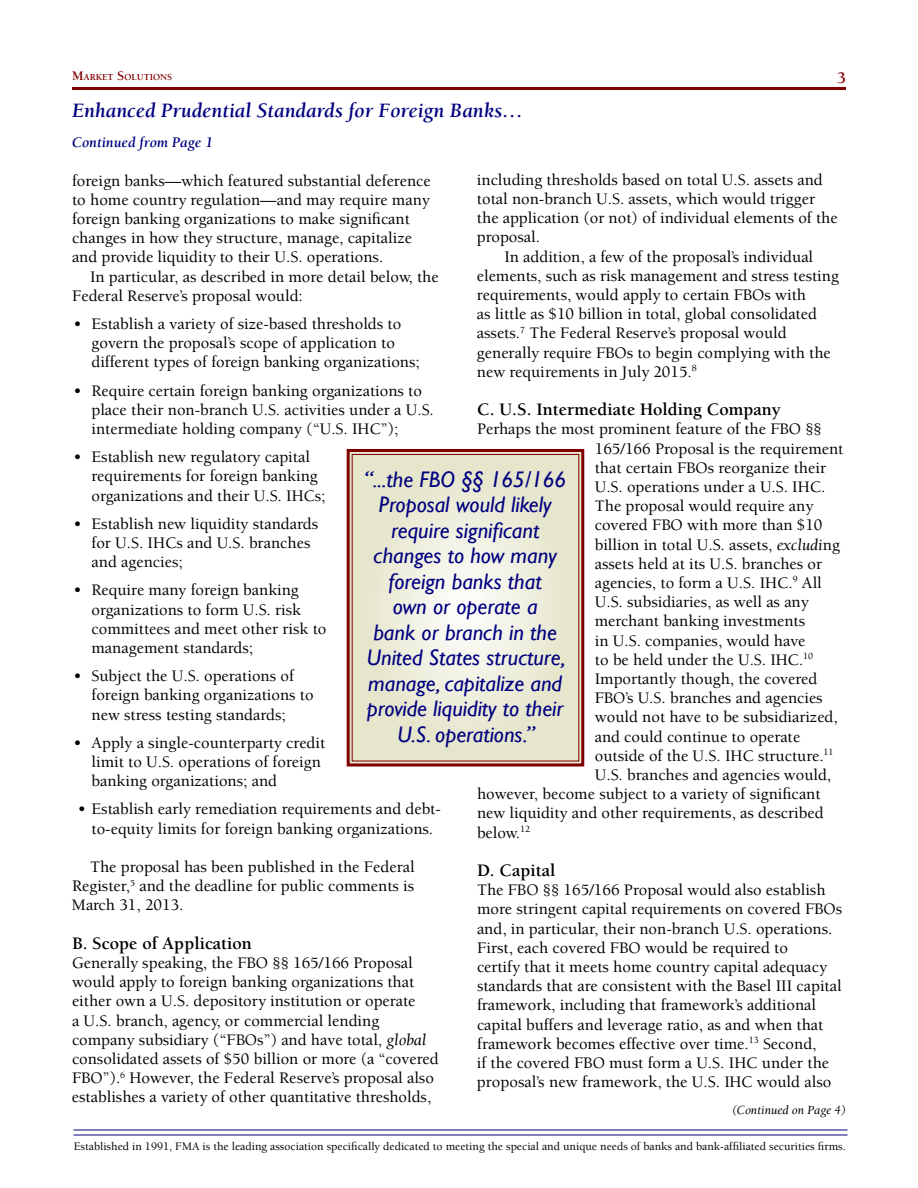
<style>
.page{position:relative;width:918px;height:1188px;background:#fff}
.page>*{position:absolute;margin:0;border:0;box-sizing:border-box;transform-origin:0 0}
.t1{font:italic 22.5px/25.5px "Gill Sans";color:#000080;text-align:center}
.t2{font:italic 700 21px "Berkeley";color:#000080}
.t3{font:700 18px "Berkeley";color:#000}
.t4{font:500 16.5px/19.2px "Berkeley";color:#000}
.t5{font:700 16.5px "Berkeley";color:#800000}
.t6{font:italic 700 15px "Berkeley";color:#000080}
.t7{font:italic 12.75px "Berkeley";color:#000}
.t8{font:500 11.7px "Berkeley";color:#000}
.t9{font:700 9.45px "Berkeley";color:#800000}
.s1{font-size:13.5px}
.s2{font-weight:400;font-style:italic}
</style>
<div class="page">
<hr style="left:72px;top:87px;width:774px;height:3px;background:#800000">
<hr style="left:74px;top:1129px;width:774px;height:2px;background:#000080">
<hr style="left:74px;top:1134px;width:774px;height:2px;background:#000080">
<svg style="left:346px;top:449px;width:239px;height:318px;background:#e5ddca"></svg>
<p class="t9" style="left:72px;top:72px;width:101px"><span class="s1">M</span>ARKET <span class="s1">S</span>OLUTIONS</p>
<p class="t5" style="left:837px;top:69px;width:10px">3</p>
<p class="t2" style="left:72px;top:99px;width:453px">Enhanced Prudential Standards for Foreign Banks…</p>
<p class="t6" style="left:72px;top:134px;width:143px">Continued from Page 1</p>
<p class="t4" style="left:477px;top:170px;width:362px">including thresholds based on total U.S. assets and total non-branch U.S. assets, which would trigger the application (or not) of individual elements of the proposal.</p>
<p class="t4" style="left:477px;top:247px;width:363px;text-indent:27px">In addition, a few of the proposal’s individual elements, such as risk management and stress testing requirements, would apply to certain FBOs with<br>as little as $10 billion in total, global consolidated assets.<sup>7</sup> The Federal Reserve’s proposal would generally require FBOs to begin complying with the new requirements in July 2015.<sup>8</sup></p>
<p class="t3" style="left:477px;top:400px;width:305px">C. U.S. Intermediate Holding Company</p>
<p class="t4" style="left:477px;top:420px;width:346px">Perhaps the most prominent feature of the FBO §§</p>
<p class="t4" style="left:595px;top:439px;width:250px">165/166 Proposal is the requirement</p>
<p class="t4" style="left:595px;top:458px;width:233px">that certain FBOs reorganize their</p>
<p class="t4" style="left:595px;top:478px;width:232px">U.S. operations under a U.S. IHC.</p>
<p class="t4" style="left:595px;top:497px;width:220px">The proposal would require any</p>
<p class="t4" style="left:595px;top:516px;width:229px">covered FBO with more than $10</p>
<p class="t4" style="left:595px;top:535px;width:247px">billion in total U.S. assets, <span class="s2">excludi</span>ng</p>
<p class="t4" style="left:595px;top:554px;width:229px">assets held at its U.S. branches or</p>
<p class="t4" style="left:595px;top:574px;width:229px">agencies, to form a U.S. IHC.<sup>9</sup> All</p>
<p class="t4" style="left:595px;top:593px;width:216px">U.S. subsidiaries, as well as any</p>
<p class="t4" style="left:595px;top:612px;width:212px">merchant banking investments</p>
<p class="t4" style="left:595px;top:631px;width:212px">in U.S. companies, would have</p>
<p class="t4" style="left:595px;top:650px;width:220px">to be held under the U.S. IHC.<sup>10</sup></p>
<p class="t4" style="left:595px;top:670px;width:224px">Importantly though, the covered</p>
<p class="t4" style="left:595px;top:689px;width:229px">FBO’s U.S. branches and agencies</p>
<p class="t4" style="left:595px;top:708px;width:244px">would not have to be subsidiarized,</p>
<p class="t4" style="left:595px;top:727px;width:207px">and could continue to operate</p>
<p class="t4" style="left:595px;top:746px;width:240px">outside of the U.S. IHC structure.<sup>11</sup></p>
<p class="t4" style="left:595px;top:766px;width:238px">U.S. branches and agencies would,</p>
<p class="t4" style="left:477px;top:785px;width:345px">however, become subject to a variety of significant</p>
<p class="t4" style="left:477px;top:804px;width:348px">new liquidity and other requirements, as described</p>
<p class="t4" style="left:477px;top:823px;width:55px">below.<sup>12</sup></p>
<p class="t3" style="left:477px;top:861px;width:80px">D. Capital</p>
<p class="t4" style="left:477px;top:881px;width:367px">The FBO §§ 165/166 Proposal would also establish more stringent capital requirements on covered FBOs and, in particular, their non-branch U.S. operations.<br>First, each covered FBO would be required to<br>certify that it meets home country capital adequacy standards that are consistent with the Basel III capital framework, including that framework’s additional capital buffers and leverage ratio, as and when that framework becomes effective over time.<sup>13</sup> Second,<br>if the covered FBO must form a U.S. IHC under the proposal’s new framework, the U.S. IHC would also</p>
<p class="t4" style="left:72px;top:171px;width:360px">foreign banks—which featured substantial deference to home country regulation—and may require many foreign banking organizations to make significant changes in how they structure, manage, capitalize and provide liquidity to their U.S. operations.</p>
<p class="t4" style="left:72px;top:267px;width:368px;text-indent:18px">In particular, as described in more detail below, the<br>Federal Reserve’s proposal would:</p>
<p class="t4" style="left:92px;top:315px;width:330px;text-indent:-18px">• Establish a variety of size-based thresholds to govern the proposal’s scope of application to different types of foreign banking organizations;</p>
<p class="t4" style="left:92px;top:381px;width:344px;text-indent:-18px">• Require certain foreign banking organizations to place their non-branch U.S. activities under a U.S. intermediate holding company (“U.S. IHC”);</p>
<p class="t4" style="left:92px;top:448px;width:236px;text-indent:-18px">• Establish new regulatory capital requirements for foreign banking organizations and their U.S. IHCs;</p>
<p class="t4" style="left:92px;top:514px;width:228px;text-indent:-18px">• Establish new liquidity standards for U.S. IHCs and U.S. branches and agencies;</p>
<p class="t4" style="left:92px;top:581px;width:236px;text-indent:-18px">• Require many foreign banking organizations to form U.S. risk committees and meet other risk to management standards;</p>
<p class="t4" style="left:92px;top:667px;width:224px;text-indent:-18px">• Subject the U.S. operations of foreign banking organizations to new stress testing standards;</p>
<p class="t4" style="left:92px;top:733px;width:235px;text-indent:-18px">• Apply a single-counterparty credit limit to U.S. operations of foreign banking organizations; and</p>
<p class="t4" style="left:78px;top:800px;width:365px;text-align:center">• Establish early remediation requirements and debt&shy;to-equity limits for foreign banking organizations.</p>
<p class="t4" style="left:72px;top:858px;width:344px;text-align:justify;text-indent:18px">The proposal has been published in the Federal Register,<sup>5</sup> and the deadline for public comments is March 31, 2013.</p>
<p class="t3" style="left:72px;top:934px;width:182px">B. Scope of Application</p>
<p class="t4" style="left:72px;top:953px;width:368px">Generally speaking, the FBO §§ 165/166 Proposal would apply to foreign banking organizations that either own a U.S. depository institution or operate<br>a U.S. branch, agency, or commercial lending company subsidiary (“FBOs”) and have total, <span class="s2">global </span>consolidated assets of $50 billion or more (a “covered FBO”).<sup>6</sup> However, the Federal Reserve’s proposal also establishes a variety of other quantitative thresholds,</p>
<h1 class="t1" style="left:364px;top:467px;width:204px">“...the FBO §§ 165/166<br>Proposal would likely require significant changes to how many foreign banks that<br>own or operate a<br>bank or branch in the<br>United States structure, manage, capitalize and provide liquidity to their<br>U.S. operations.”</h1>
<p class="t7" style="left:732px;top:1103px;width:116px">(Continued on Page 4)</p>
<p class="t8" style="left:74px;top:1140px;width:774px">Established in 1991, FMA is the leading association specifically dedicated to meeting the special and unique needs of banks and bank-affiliated securities firms.</p>
</div>
